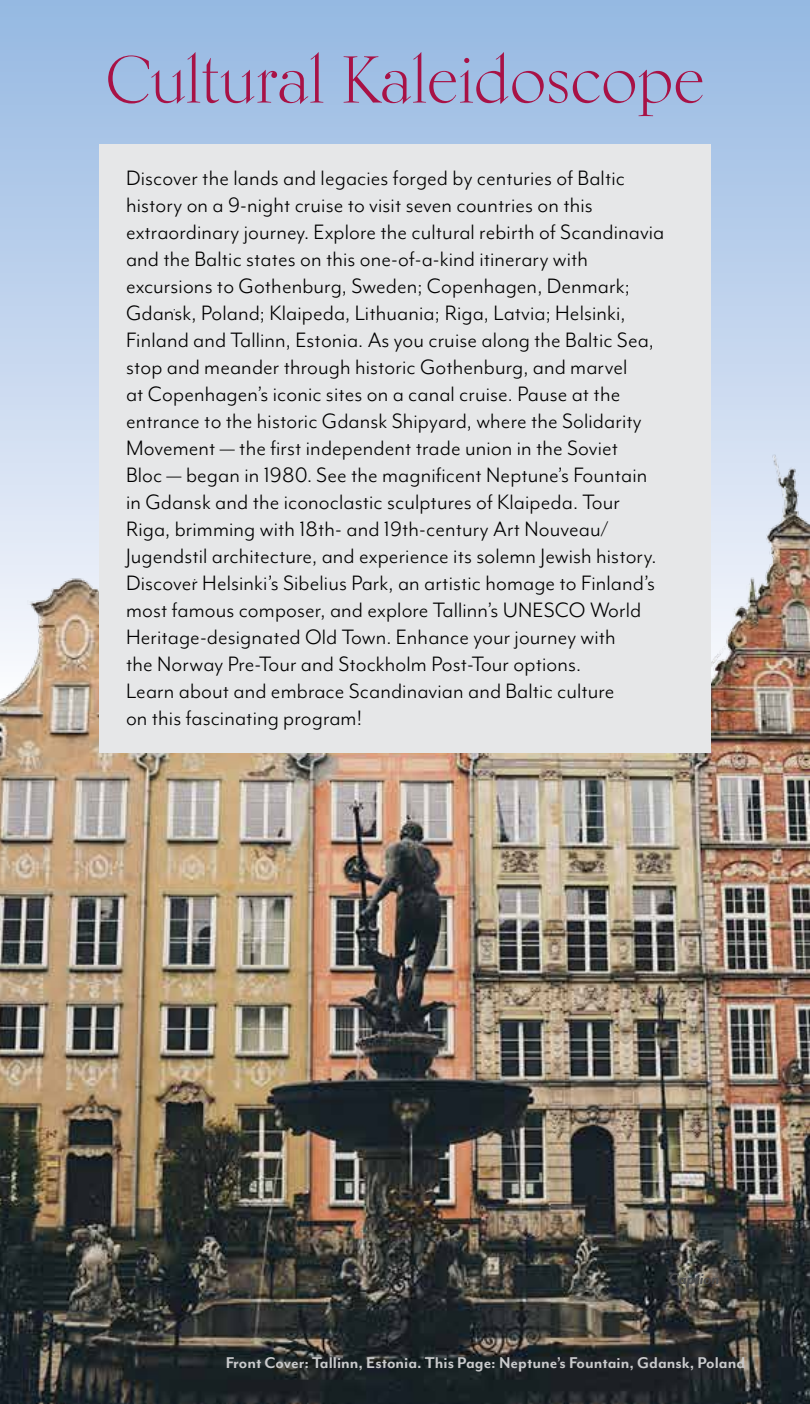
<style>
.page{position:relative;width:810px;height:1404px;background:#fff}
.page>*{position:absolute;margin:0;border:0;box-sizing:border-box;transform-origin:0 0}
.t1{font:66px "Kumlien Pro";letter-spacing:-.015em;color:#a81246}
.t2{font:24px/27px "Mr Eaves Mod OT";letter-spacing:.005em;color:#000}
.t3{font:700 18px "Mr Eaves Mod OT";color:#c9cacc}
.t4{font:italic 700 18px "Mr Eaves Mod OT";letter-spacing:-.005em;color:#4d4d4f}
.t5{font:16px "Mr Eaves Mod OT";color:#000}
</style>
<div class="page">
<img style="left:0;top:0;width:810px;height:1404px">
<div style="left:99px;top:144px;width:612px;height:608px;background:#e6e7e8"></div>
<h1 class="t1" style="left:105px;top:40px;width:602px">Cultural Kaleidoscope</h1>
<p class="t2" style="left:126px;top:165px;width:540px">Discover the lands and legacies forged by centuries of Baltic history on a 9-night cruise to visit seven countries on this extraordinary journey. Explore the cultural rebirth of Scandinavia and the Baltic states on this one-of-a-kind itinerary with excursions to Gothenburg, Sweden; Copenhagen, Denmark; Gdansk, Poland; Klaipeda, Lithuania; Riga, Latvia; Helsinki, Finland and Tallinn, Estonia. As you cruise along the Baltic Sea, stop and meander through historic Gothenburg, and marvel<br>at Copenhagen’s iconic sites on a canal cruise. Pause at the entrance to the historic Gdansk Shipyard, where the Solidarity Movement — the first independent trade union in the Soviet<br>Bloc — began in 1980. See the magnificent Neptune’s Fountain in Gdansk and the iconoclastic sculptures of Klaipeda. Tour Riga, brimming with 18th- and 19th-century Art Nouveau/ Jugendstil architecture, and experience its solemn Jewish history.<br>Discover Helsinki’s Sibelius Park, an artistic homage to Finland’s most famous composer, and explore Tallinn’s UNESCO World Heritage‑designated Old Town. Enhance your journey with<br>the Norway Pre-Tour and Stockholm Post-Tour options.<br>Learn about and embrace Scandinavian and Baltic culture<br>on this fascinating program!</p>
<p class="t5" style="left:173px;top:299px;width:5px">·</p>
<p class="t4" style="left:669px;top:1269px;width:53px">Caption</p>
<p class="t3" style="left:226px;top:1352px;width:521px">Front Cover: Tallinn, Estonia. This Page: Neptune’s Fountain, Gdansk, Poland</p>
</div>
